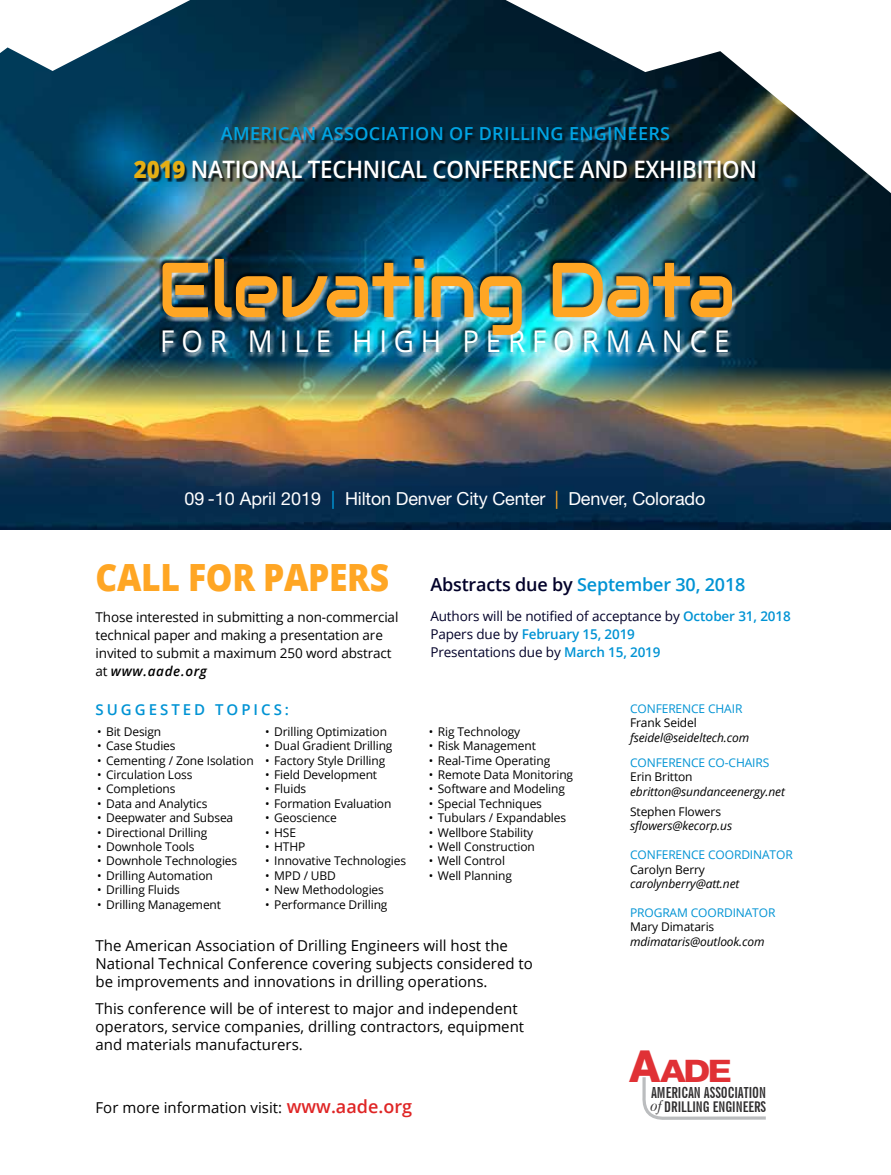
<style>
.page{position:relative;width:891px;height:1175px;background:#fff}
.page>*{position:absolute;margin:0;border:0;box-sizing:border-box;transform-origin:0 0}
.t1{font:77.55px "Audiowide";letter-spacing:-.01em;color:#ffa624;scale:.92 1}
.t2{font:800 30.9px "Swiss 721 BT";color:#e03135;scale:1.17 1}
.t3{font:30px "Open Sans";letter-spacing:.25em;color:#fff;scale:.92 1}
.t4{font:600 24px "Open Sans";letter-spacing:-.01em;color:#fff;scale:.93 1}
.t5{font:18px "Helvetica Neue LT Std";letter-spacing:-.01em;color:#fff}
.t6{font:600 18px "Open Sans";letter-spacing:-.01em;color:#0093d4}
.t7{font:600 18px "Open Sans";letter-spacing:.02em;color:#00a4e3}
.t8{font:700 extra-condensed 15.3px "News Gothic BT";color:#2f2d2e}
.t9{font:15px/18px "Open Sans";color:#000}
.t10{font:600 15px "Open Sans";letter-spacing:.2em;color:#0093d4}
.t11{font:700 extra-condensed 14.7px "News Gothic BT";color:#2f2d2e;scale:1.04 1}
.t12{font:13.5px/18px "Open Sans";letter-spacing:-.01em;color:#000}
.t13{font:13.5px/18px "Open Sans";letter-spacing:-.01em;color:#020129}
.t14{font:12px "Open Sans";letter-spacing:-.01em;color:#000}
.t15{font:italic 12px "Open Sans";letter-spacing:-.01em;color:#000}
.t16{font:12px "Open Sans";letter-spacing:-.01em;color:#0093d4}
.s1{font-weight:800;color:#e5ae13}
.s2{color:#00a3e6}
.s3{color:#ffa624}
.s4{font-weight:800;font-size:37.5px;color:#ffa624}
.s5{color:#020129}
.s6{font-weight:600;font-style:italic}
.s7{font-weight:600;color:#0093d4}
.s8{font-weight:600;font-size:18px;color:#df2525}
.s9{font-size:43.95px}
.s10{font-family:"Dutch 801 BT Italic Headline";font-weight:400;font-stretch:normal}
</style>
<div class="page">
<img style="left:0;top:0;width:891px;height:253px">
<img style="left:0;top:253px;width:891px;height:277px">
<svg style="left:642px;top:1077px;width:124px;height:43px"></svg>
<svg style="left:506px;top:0;width:385px;height:193px"></svg>
<svg style="left:0;top:0;width:190px;height:71px"></svg>
<div style="left:159px;top:328px;width:574px;height:30px;background:#fff;opacity:.75"></div>
<div style="left:159px;top:326px;width:573px;height:29px;background:#000;opacity:.75"></div>
<div style="left:135px;top:162px;width:624px;height:20px;background:#000;opacity:.75"></div>
<div style="left:222px;top:129px;width:451px;height:15px;background:#000;opacity:.56"></div>
<div style="left:159px;top:254px;width:575px;height:84px;background:#000;opacity:.75"></div>
<h3 class="t7" style="left:221px;top:122px;width:451px">AMERICAN ASSOCIATION OF DRILLING ENGINEERS</h3>
<h3 class="t4" style="left:134px;top:153px;width:672px"><span class="s1">2019</span> NATIONAL TECHNICAL CONFERENCE AND EXHIBITION</h3>
<h1 class="t1" style="left:158px;top:240px;width:630px">Elevating Data</h1>
<h3 class="t3" style="left:160px;top:321px;width:620px">FOR MILE HIGH PERFORMANCE</h3>
<h3 class="t5" style="left:185px;top:488px;width:522px">09 -10 April 2019 <span class="s2">|</span> Hilton Denver City Center <span class="s3">|</span> Denver, Colorado</h3>
<h3 class="t6" style="left:96px;top:572px;width:651px"><span class="s4">CALL FOR PAPERS</span> <span class="s5">Abstracts due by</span> September 30, 2018</h3>
<p class="t12" style="left:96px;top:607px;width:304px">Those interested in submitting a non-commercial technical paper and making a presentation are invited to submit a maximum 250 word abstract at <span class="s6">www.aade.org</span></p>
<p class="t13" style="left:430px;top:607px;width:362px">Authors will be notified of acceptance by <span class="s7">October 31, 2018<br></span>Papers due by <span class="s7">February 15, 2019<br></span>Presentations due by <span class="s7">March 15, 2019</span></p>
<p class="t10" style="left:96px;top:699px;width:195px">SUGGESTED TOPICS:</p>
<p class="t14" style="left:97px;top:723px;width:66px">• Bit Design</p>
<p class="t14" style="left:97px;top:737px;width:80px">• Case Studies</p>
<p class="t14" style="left:97px;top:752px;width:158px">• Cementing / Zone Isolation</p>
<p class="t14" style="left:97px;top:766px;width:97px">• Circulation Loss</p>
<p class="t14" style="left:97px;top:780px;width:80px">• Completions</p>
<p class="t14" style="left:97px;top:795px;width:112px">• Data and Analytics</p>
<p class="t14" style="left:97px;top:809px;width:138px">• Deepwater and Subsea</p>
<p class="t14" style="left:97px;top:824px;width:112px">• Directional Drilling</p>
<p class="t14" style="left:97px;top:838px;width:99px">• Downhole Tools</p>
<p class="t14" style="left:97px;top:852px;width:142px">• Downhole Technologies</p>
<p class="t14" style="left:97px;top:867px;width:117px">• Drilling Automation</p>
<p class="t14" style="left:97px;top:881px;width:84px">• Drilling Fluids</p>
<p class="t14" style="left:97px;top:896px;width:126px">• Drilling Management</p>
<p class="t14" style="left:265px;top:723px;width:123px">• Drilling Optimization</p>
<p class="t14" style="left:265px;top:737px;width:129px">• Dual Gradient Drilling</p>
<p class="t14" style="left:265px;top:752px;width:122px">• Factory Style Drilling</p>
<p class="t14" style="left:265px;top:766px;width:113px">• Field Development</p>
<p class="t14" style="left:265px;top:780px;width:43px">• Fluids</p>
<p class="t14" style="left:265px;top:795px;width:128px">• Formation Evaluation</p>
<p class="t14" style="left:265px;top:809px;width:73px">• Geoscience</p>
<p class="t14" style="left:265px;top:824px;width:32px">• HSE</p>
<p class="t14" style="left:265px;top:838px;width:42px">• HTHP</p>
<p class="t14" style="left:265px;top:852px;width:142px">• Innovative Technologies</p>
<p class="t14" style="left:265px;top:867px;width:72px">• MPD / UBD</p>
<p class="t14" style="left:265px;top:881px;width:120px">• New Methodologies</p>
<p class="t14" style="left:265px;top:896px;width:124px">• Performance Drilling</p>
<p class="t14" style="left:429px;top:723px;width:93px">• Rig Technology</p>
<p class="t14" style="left:429px;top:737px;width:109px">• Risk Management</p>
<p class="t14" style="left:429px;top:752px;width:123px">• Real-Time Operating</p>
<p class="t14" style="left:429px;top:766px;width:146px">• Remote Data Monitoring</p>
<p class="t14" style="left:429px;top:780px;width:138px">• Software and Modeling</p>
<p class="t14" style="left:429px;top:795px;width:115px">• Special Techniques</p>
<p class="t14" style="left:429px;top:809px;width:139px">• Tubulars / Expandables</p>
<p class="t14" style="left:429px;top:824px;width:106px">• Wellbore Stability</p>
<p class="t14" style="left:429px;top:838px;width:108px">• Well Construction</p>
<p class="t14" style="left:429px;top:852px;width:78px">• Well Control</p>
<p class="t14" style="left:429px;top:867px;width:85px">• Well Planning</p>
<p class="t9" style="left:96px;top:936px;width:439px">The American Association of Drilling Engineers will host the<br>National Technical Conference covering subjects considered to be improvements and innovations in drilling operations.</p>
<p class="t9" style="left:96px;top:999px;width:430px">This conference will be of interest to major and independent operators, service companies, drilling contractors, equipment and materials manufacturers.</p>
<p class="t9" style="left:96px;top:1097px;width:318px">For more information visit: <span class="s8">www.aade.org</span></p>
<p class="t16" style="left:630px;top:700px;width:114px">CONFERENCE CHAIR</p>
<p class="t14" style="left:630px;top:714px;width:68px">Frank Seidel</p>
<p class="t15" style="left:630px;top:729px;width:121px">fseidel@seideltech.com</p>
<p class="t16" style="left:630px;top:754px;width:141px">CONFERENCE CO-CHAIRS</p>
<p class="t14" style="left:630px;top:768px;width:64px">Erin Britton</p>
<p class="t15" style="left:630px;top:783px;width:156px">ebritton@sundanceenergy.net</p>
<p class="t14" style="left:630px;top:803px;width:92px">Stephen Flowers</p>
<p class="t15" style="left:630px;top:818px;width:104px">sflowers@kecorp.us</p>
<p class="t16" style="left:630px;top:846px;width:164px">CONFERENCE COORDINATOR</p>
<p class="t14" style="left:630px;top:861px;width:76px">Carolyn Berry</p>
<p class="t15" style="left:630px;top:875px;width:111px">carolynberry@att.net</p>
<p class="t16" style="left:630px;top:904px;width:147px">PROGRAM COORDINATOR</p>
<p class="t14" style="left:630px;top:918px;width:86px">Mary Dimataris</p>
<p class="t15" style="left:630px;top:933px;width:136px">mdimataris@outlook.com</p>
<h2 class="t2" style="left:629px;top:1052px;width:89px"><span class="s9">A</span>ADE</h2>
<p class="t11" style="left:651px;top:1097px;width:112px"><span class="s10">of</span>DRILLING ENGINEERS</p>
<p class="t8" style="left:651px;top:1083px;width:117px">AMERICAN ASSOCIATION</p>
</div>
